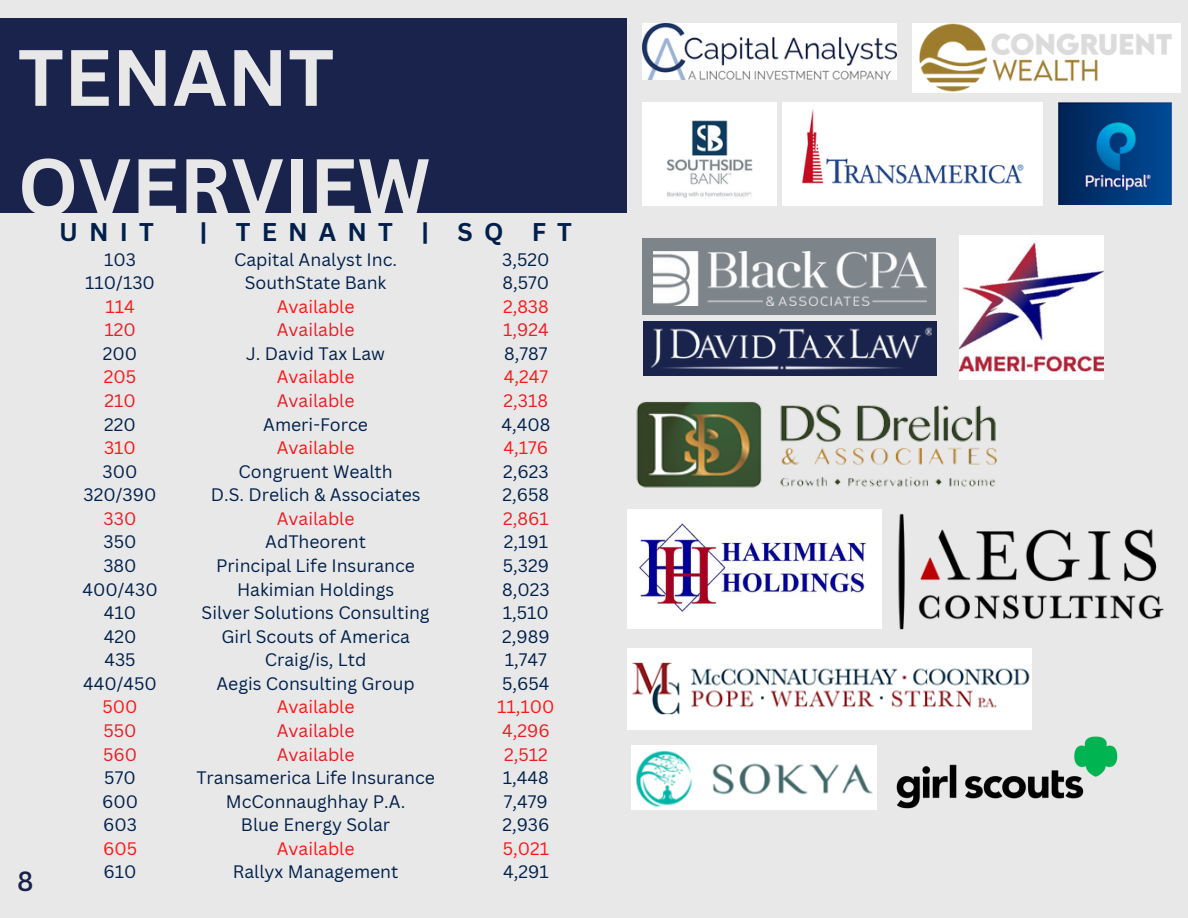
<style>
.page{position:relative;width:1188px;height:918px;background:#e8e8e8}
.page>*{position:absolute;margin:0;border:0;box-sizing:border-box;transform-origin:0 0}
.t1{font:700 78px/109.2px "Canva Sans";color:#e8e8e8}
.t2{font:500 27px "Canva Sans";color:#19234b}
.t3{font:700 24.9px "Canva Sans";letter-spacing:.45em;color:#00204b}
.t4{font:17.55px/23.5px "Canva Sans";color:#00204b;text-align:center}
.t5{font:17.55px "Canva Sans";color:#ff1616}
.t6{font:17.55px "Canva Sans";color:#e81e25}
.s1{color:#ff1616}
.s2{color:#e81e25}
</style>
<div class="page">
<div style="left:0;top:18px;width:627px;height:194px;background:#19234b"></div>
<img style="left:643px;top:23px;width:254px;height:56px">
<img style="left:643px;top:102px;width:134px;height:104px">
<img style="left:782px;top:102px;width:260px;height:104px">
<div style="left:643px;top:238px;width:293px;height:77px;background:#7e858a"></div>
<img style="left:653px;top:251px;width:274px;height:54px">
<div style="left:643px;top:321px;width:293px;height:55px;background:#19234b"></div>
<img style="left:651px;top:327px;width:281px;height:43px">
<img style="left:960px;top:236px;width:144px;height:144px">
<div style="left:912px;top:23px;width:268px;height:70px;background:#fff"></div>
<img style="left:920px;top:23px;width:252px;height:69px">
<img style="left:636px;top:401px;width:361px;height:87px">
<img style="left:1058px;top:102px;width:114px;height:103px">
<img style="left:627px;top:510px;width:254px;height:119px">
<img style="left:897px;top:736px;width:220px;height:72px">
<img style="left:898px;top:513px;width:266px;height:116px">
<img style="left:628px;top:649px;width:403px;height:81px">
<img style="left:631px;top:745px;width:246px;height:64px">
<p class="t1" style="left:18px;top:21px;width:414px">TENANT<br>OVERVIEW</p>
<p class="t2" style="left:17px;top:862px;width:18px">8</p>
<h1 class="t3" style="left:59px;top:214px;width:96px">UNIT</h1>
<h1 class="t3" style="left:199px;top:214px;width:374px">| TENANT | SQ FT</h1>
<p class="t4" style="left:104px;top:247px;width:33px">103</p>
<p class="t4" style="left:85px;top:271px;width:71px">110/130</p>
<p class="t5" style="left:105px;top:294px;width:31px">114</p>
<h2 class="t6" style="left:104px;top:318px;width:33px">120</h2>
<p class="t4" style="left:103px;top:341px;width:36px">200</p>
<p class="t5" style="left:104px;top:365px;width:34px">205</p>
<p class="t6" style="left:104px;top:388px;width:33px">210</p>
<p class="t4" style="left:104px;top:412px;width:33px">220</p>
<p class="t5" style="left:104px;top:435px;width:33px">310</p>
<p class="t4" style="left:103px;top:459px;width:36px">300</p>
<p class="t4" style="left:84px;top:483px;width:74px">320/390</p>
<p class="t6" style="left:104px;top:506px;width:34px">330</p>
<p class="t4" style="left:104px;top:530px;width:34px">350</p>
<p class="t4" style="left:103px;top:553px;width:35px">380</p>
<p class="t4" style="left:82px;top:577px;width:77px">400/430</p>
<p class="t4" style="left:104px;top:601px;width:34px">410</p>
<p class="t4" style="left:104px;top:624px;width:34px">420</p>
<p class="t4" style="left:104px;top:648px;width:33px">435</p>
<p class="t4" style="left:83px;top:671px;width:75px">440/450</p>
<p class="t5" style="left:102px;top:695px;width:37px">500</p>
<p class="t6" style="left:103px;top:718px;width:35px">550</p>
<p class="t6" style="left:103px;top:742px;width:36px">560</p>
<p class="t4" style="left:104px;top:766px;width:33px">570</p>
<p class="t4" style="left:102px;top:789px;width:38px">600</p>
<p class="t4" style="left:103px;top:813px;width:35px">603</p>
<p class="t5" style="left:103px;top:836px;width:36px">605</p>
<p class="t4" style="left:104px;top:860px;width:35px">610</p>
<p class="t4" style="left:196px;top:247px;width:240px">Capital Analyst Inc.<br>SouthState Bank<br><span class="s1">Available<br></span><span class="s2">Available<br></span>J. David Tax Law<br><span class="s1">Available<br></span><span class="s2">Available<br></span>Ameri-Force<br><span class="s1">Available<br></span>Congruent Wealth<br>D.S. Drelich &amp; Associates<br><span class="s2">Available<br></span>AdTheorent<br>Principal Life Insurance<br>Hakimian Holdings<br>Silver Solutions Consulting<br>Girl Scouts of America<br>Craig/is, Ltd<br>Aegis Consulting Group<br><span class="s1">Available<br></span><span class="s2">Available<br>Available<br></span>Transamerica Life Insurance<br>McConnaughhay P.A.<br>Blue Energy Solar<br><span class="s1">Available<br></span>Rallyx Management</p>
<p class="t4" style="left:497px;top:247px;width:59px">3,520<br>8,570<br><span class="s1">2,838<br></span><span class="s2">1,924<br></span>8,787<br><span class="s1">4,247<br></span><span class="s2">2,318<br></span>4,408<br><span class="s1">4,176<br></span>2,623<br>2,658<br><span class="s2">2,861<br></span>2,191<br>5,329<br>8,023<br>1,510<br>2,989<br>1,747<br>5,654<br><span class="s1">11,100<br></span><span class="s2">4,296<br>2,512<br></span>1,448<br>7,479<br>2,936<br><span class="s1">5,021<br></span>4,291</p>
</div>
